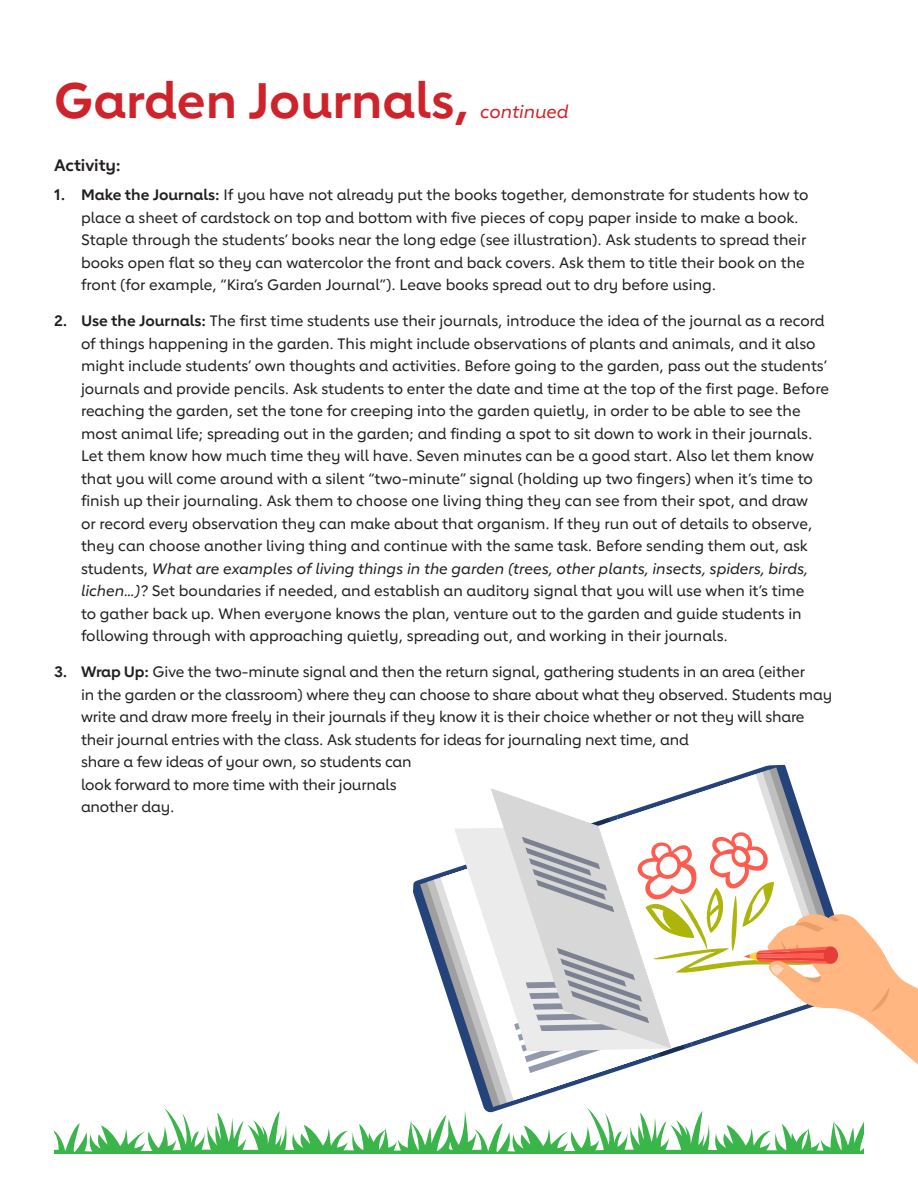
<style>
.page{position:relative;width:918px;height:1188px;background:#fff}
.page>*{position:absolute;margin:0;border:0;box-sizing:border-box;transform-origin:0 0}
.t1{font:700 49.5px "Lub Dub";color:#ce232a}
.t2{font:italic 500 18px "Lub Dub";color:#ce232a}
._03_sub-sub_11_14___125__0625___P{font:700 16.5px "Lub Dub";color:#231f20}
._06_numbers___P{font:500 15px/22.5px "Lub Dub";color:#231f20}
.s1{font-weight:700}
.s2{font-style:italic}
</style>
<div class="page">
<svg style="left:420px;top:877px;width:94px;height:230px"></svg>
<svg style="left:427px;top:875px;width:93px;height:230px"></svg>
<svg style="left:434px;top:872px;width:95px;height:231px"></svg>
<svg style="left:671px;top:774px;width:131px;height:41px"></svg>
<svg style="left:441px;top:868px;width:149px;height:232px"></svg>
<svg style="left:454px;top:828px;width:38px;height:223px"></svg>
<svg style="left:491px;top:788px;width:180px;height:261px"></svg>
<svg style="left:492px;top:815px;width:426px;height:265px"></svg>
<div style="left:824px;top:947px;width:14px;height:17px;background:#e53d39;border-radius:50%"></div>
<svg style="left:54px;top:1108px;width:810px;height:46px"></svg>
<h1 class="t1" style="left:54px;top:71px;width:417px">Garden Journals,</h1>
<p class="t2" style="left:480px;top:101px;width:90px">continued</p>
<p class="_03_sub-sub_11_14___125__0625___P" style="left:54px;top:155px;width:68px">Activity:</p>
<p class="_06_numbers___P" style="left:81px;top:184px;width:729px;text-indent:-27px"><span class="s1">1. Make the Journals:</span> If you have not already put the books together, demonstrate for students how to place a sheet of cardstock on top and bottom with five pieces of copy paper inside to make a book.<br>Staple through the students’ books near the long edge (see illustration). Ask students to spread their books open flat so they can watercolor the front and back covers. Ask them to title their book on the front (for example, “Kira’s Garden Journal”). Leave books spread out to dry before using.</p>
<p class="_06_numbers___P" style="left:81px;top:310px;width:750px;text-indent:-27px"><span class="s1">2. Use the Journals:</span> The first time students use their journals, introduce the idea of the journal as a record of things happening in the garden. This might include observations of plants and animals, and it also might include students’ own thoughts and activities. Before going to the garden, pass out the students’ journals and provide pencils. Ask students to enter the date and time at the top of the first page. Before reaching the garden, set the tone for creeping into the garden quietly, in order to be able to see the most animal life; spreading out in the garden; and finding a spot to sit down to work in their journals.<br>Let them know how much time they will have. Seven minutes can be a good start. Also let them know that you will come around with a silent “two-minute” signal (holding up two fingers) when it’s time to finish up their journaling. Ask them to choose one living thing they can see from their spot, and draw<br>or record every observation they can make about that organism. If they run out of details to observe, they can choose another living thing and continue with the same task. Before sending them out, ask students, <span class="s2">What are examples of living things in the garden (trees, other plants, insects, spiders, birds, lichen…)?</span> Set boundaries if needed, and establish an auditory signal that you will use when it’s time<br>to gather back up. When everyone knows the plan, venture out to the garden and guide students in following through with approaching quietly, spreading out, and working in their journals.</p>
<p class="_06_numbers___P" style="left:81px;top:661px;width:753px;text-indent:-27px"><span class="s1">3. Wrap Up:</span> Give the two-minute signal and then the return signal, gathering students in an area (either<br>in the garden or the classroom) where they can choose to share about what they observed. Students may write and draw more freely in their journals if they know it is their choice whether or not they will share their journal entries with the class. Ask students for ideas for journaling next time, and<br>share a few ideas of your own, so students can<br>look forward to more time with their journals<br>another day.</p>
</div>
